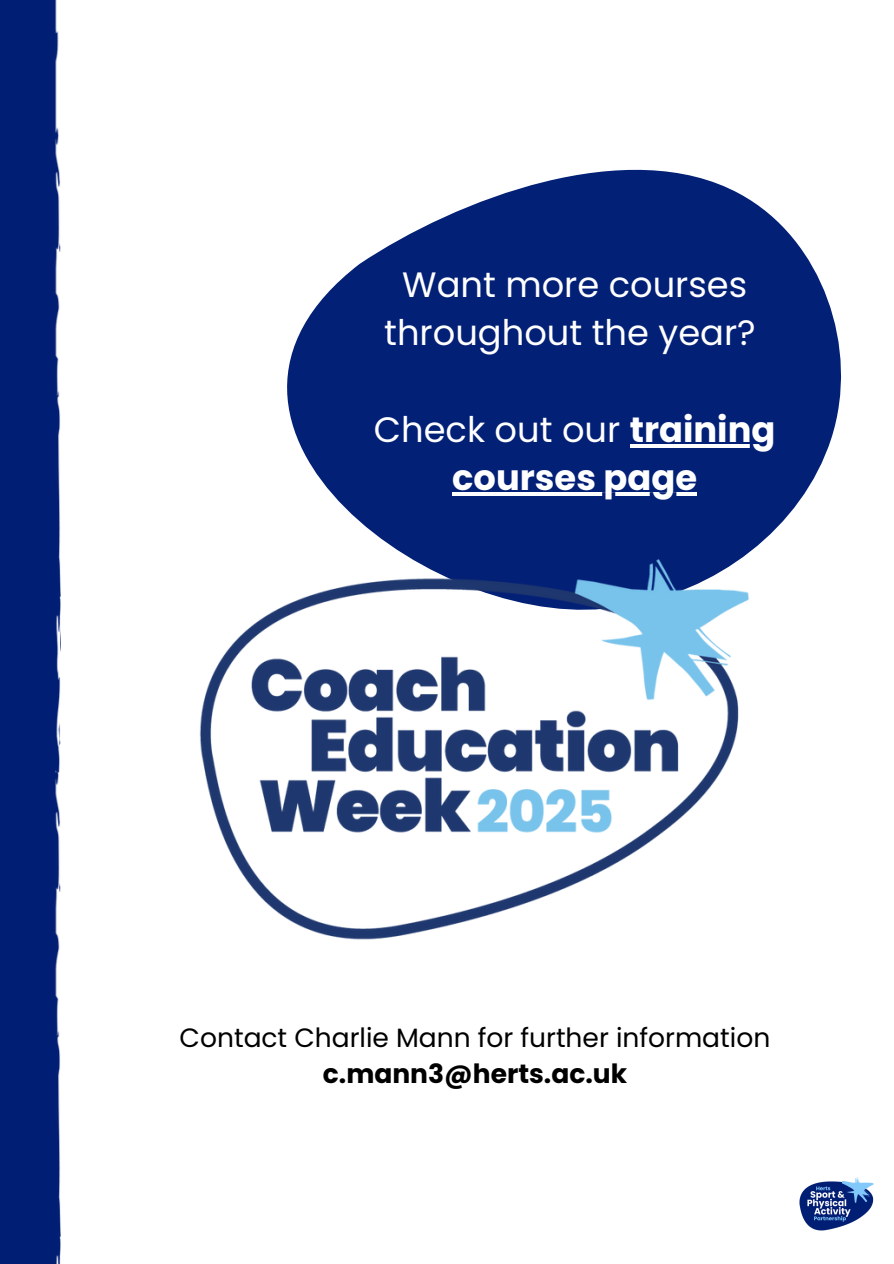
<style>
.page{position:relative;width:894px;height:1264px;background:#fff}
.page>*{position:absolute;margin:0;border:0;box-sizing:border-box;transform-origin:0 0}
.t1{font:35.25px/48.3px "Poppins";color:#fff;text-align:center}
.t2{font:700 35.25px "Poppins";color:#fff}
.t3{font:26.55px/36px "Poppins";color:#000;text-align:center}
.s1{font-weight:700}
</style>
<div class="page">
<svg style="left:287px;top:169px;width:555px;height:306px;fill:#032077"></svg>
<img style="left:799px;top:1177px;width:75px;height:54px">
<img style="left:199px;top:475px;width:617px;height:465px">
<div style="left:0;top:0;width:60px;height:631px;background:#001e73"></div>
<div style="left:0;top:631px;width:60px;height:632px;background:#001e73"></div>
<hr style="left:629px;top:444px;width:146px;height:3px;background:#fff">
<svg style="left:452px;top:492px;width:245px;height:4px"></svg>
<p class="t1" style="left:384px;top:260px;width:373px">Want more courses throughout the year?</p>
<h1 class="t1" style="left:374px;top:405px;width:403px">Check out our <span class="s1">training</span></h1>
<p class="t2" style="left:452px;top:453px;width:246px">courses page</p>
<p class="t3" style="left:180px;top:1019px;width:592px">Contact Charlie Mann for further information <span class="s1">c.mann3@herts.ac.uk</span></p>
</div>
